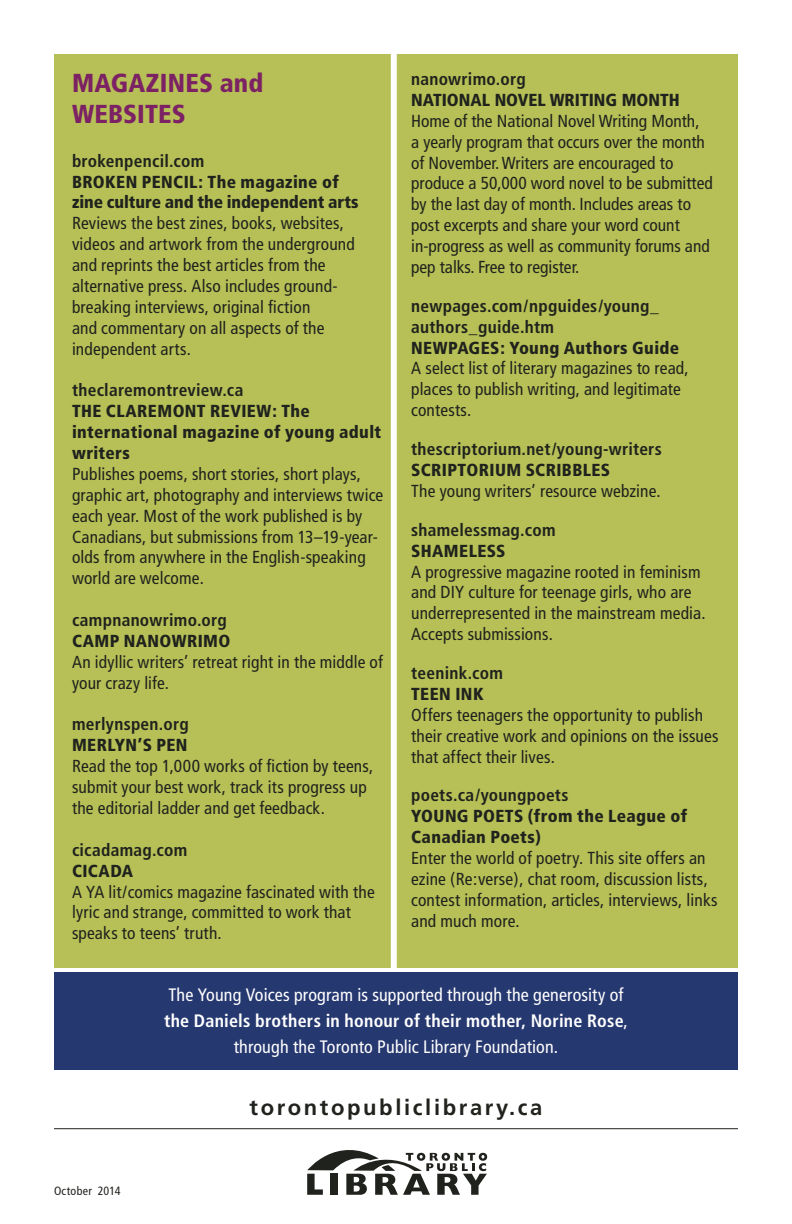
<style>
.page{position:relative;width:792px;height:1224px;background:#fff}
.page>*{position:absolute;margin:0;border:0;box-sizing:border-box;transform-origin:0 0}
.Body_Text{font:900 condensed 26px/31.2px "Frutiger";letter-spacing:.01em;color:#7c2264}
.t1{font:700 22px "Frutiger";letter-spacing:.12em;color:#20221d}
.Text_flush_left{font:condensed 18px/26px "Frutiger";letter-spacing:.01em;color:#fff;text-align:center}
.Body_Text-2{font:condensed 17.4px/20.8px "Frutiger";letter-spacing:.01em;color:#20221d}
.Body_Text-3{font:700 condensed 17.4px/20.8px "Frutiger";letter-spacing:.015em;color:#20221d}
.Body_Text-4{font:900 condensed 17.4px/20.8px "Frutiger";letter-spacing:.02em;color:#20221d}
.Body_Text-5{font:900 condensed 17.4px/20.8px "Frutiger";color:#20221d}
.Body_Text-6{font:condensed 12px "Frutiger";letter-spacing:.02em;color:#20221d}
.s1{font-weight:900}
.s2{font-weight:700}
</style>
<div class="page">
<div style="left:54px;top:54px;width:684px;height:914px;background:#b6c056"></div>
<svg style="left:307px;top:1150px;width:180px;height:45px"></svg>
<div style="left:391px;top:48px;width:6px;height:928px;background:#fff"></div>
<hr style="left:54px;top:1128px;width:684px;height:1px;background:#20221d">
<div style="left:54px;top:973px;width:684px;height:97px;background:#263870"></div>
<p class="Body_Text" style="left:72px;top:67px;width:193px">MAGAZINES and<br>WEBSITES</p>
<p class="Body_Text-3" style="left:72px;top:150px;width:134px">brokenpencil.com</p>
<p class="Body_Text-5" style="left:72px;top:171px;width:288px">BROKEN PENCIL: The magazine of zine culture and the independent arts</p>
<p class="Body_Text-2" style="left:72px;top:213px;width:284px">Reviews the best zines, books, websites, videos and artwork from the underground and reprints the best articles from the alternative press. Also includes ground&shy;breaking interviews, original fiction<br>and commentary on all aspects of the independent arts.</p>
<p class="Body_Text-3" style="left:72px;top:380px;width:173px">theclaremontreview.ca</p>
<p class="Body_Text-4" style="left:72px;top:401px;width:311px">THE CLAREMONT REVIEW: The international magazine of young adult writers</p>
<p class="Body_Text-2" style="left:72px;top:464px;width:313px">Publishes poems, short stories, short plays, graphic art, photography and interviews twice each year. Most of the work published is by Canadians, but submissions from 13–19-year&shy;olds from anywhere in the English-speaking world are welcome.</p>
<p class="Body_Text-3" style="left:72px;top:610px;width:156px">campnanowrimo.org</p>
<p class="Body_Text-4" style="left:72px;top:630px;width:160px">CAMP NANOWRIMO</p>
<p class="Body_Text-2" style="left:72px;top:652px;width:312px">An idyllic writers’ retreat right in the middle of your crazy life.</p>
<p class="Body_Text-3" style="left:72px;top:714px;width:118px">merlynspen.org</p>
<p class="Body_Text-4" style="left:72px;top:735px;width:117px">MERLYN’S PEN</p>
<p class="Body_Text-2" style="left:72px;top:756px;width:303px">Read the top 1,000 works of fiction by teens, submit your best work, track its progress up the editorial ladder and get feedback.</p>
<p class="Body_Text-3" style="left:72px;top:839px;width:117px">cicadamag.com</p>
<p class="Body_Text-4" style="left:72px;top:860px;width:63px">CICADA</p>
<p class="Body_Text-2" style="left:72px;top:881px;width:304px">A YA lit/comics magazine fascinated with the lyric and strange, committed to work that speaks to teens’ truth.</p>
<p class="Body_Text-3" style="left:411px;top:69px;width:116px">nanowrimo.org</p>
<p class="Body_Text-5" style="left:411px;top:89px;width:270px">NATIONAL NOVEL WRITING MONTH</p>
<p class="Body_Text-2" style="left:411px;top:111px;width:303px">Home of the National Novel Writing Month,<br>a yearly program that occurs over the month of November. Writers are encouraged to produce a 50,000 word novel to be submitted by the last day of month. Includes areas to post excerpts and share your word count in-progress as well as community forums and pep talks. Free to register.</p>
<p class="Body_Text-3" style="left:411px;top:295px;width:249px">newpages.com/npguides/young_ authors_guide.htm</p>
<p class="Body_Text-4" style="left:411px;top:337px;width:269px">NEWPAGES: Young Authors Guide</p>
<p class="Body_Text-2" style="left:411px;top:358px;width:279px">A select list of literary magazines to read, places to publish writing, and legitimate contests.</p>
<p class="Body_Text-3" style="left:411px;top:439px;width:252px">thescriptorium.net/young-writers</p>
<p class="Body_Text-4" style="left:411px;top:460px;width:200px">SCRIPTORIUM SCRIBBLES</p>
<p class="Body_Text-2" style="left:411px;top:481px;width:251px">The young writers’ resource webzine.</p>
<p class="Body_Text-3" style="left:411px;top:519px;width:146px">shamelessmag.com</p>
<p class="Body_Text-4" style="left:411px;top:540px;width:96px">SHAMELESS</p>
<p class="Body_Text-2" style="left:411px;top:561px;width:296px">A progressive magazine rooted in feminism and DIY culture for teenage girls, who are underrepresented in the mainstream media.<br>Accepts submissions.</p>
<p class="Body_Text-3" style="left:411px;top:663px;width:93px">teenink.com</p>
<p class="Body_Text-4" style="left:411px;top:683px;width:74px">TEEN INK</p>
<p class="Body_Text-2" style="left:411px;top:705px;width:309px">Offers teenagers the opportunity to publish their creative work and opinions on the issues that affect their lives.</p>
<p class="Body_Text-3" style="left:411px;top:785px;width:159px">poets.ca/youngpoets</p>
<p class="Body_Text-2" style="left:411px;top:806px;width:308px"><span class="s1">YOUNG POETS (from the League of Canadian Poets)<br></span>Enter the world of poetry. This site offers an ezine (Re:verse), chat room, discussion lists, contest information, articles, interviews, links and much more.</p>
<p class="Text_flush_left" style="left:164px;top:982px;width:465px">The Young Voices program is supported through the generosity of <span class="s2">the Daniels brothers in honour of their mother, Norine Rose</span>, through the Toronto Public Library Foundation.</p>
<p class="Body_Text-6" style="left:54px;top:1184px;width:68px">October 2014</p>
<p class="t1" style="left:250px;top:1094px;width:294px">torontopubliclibrary.ca</p>
</div>
